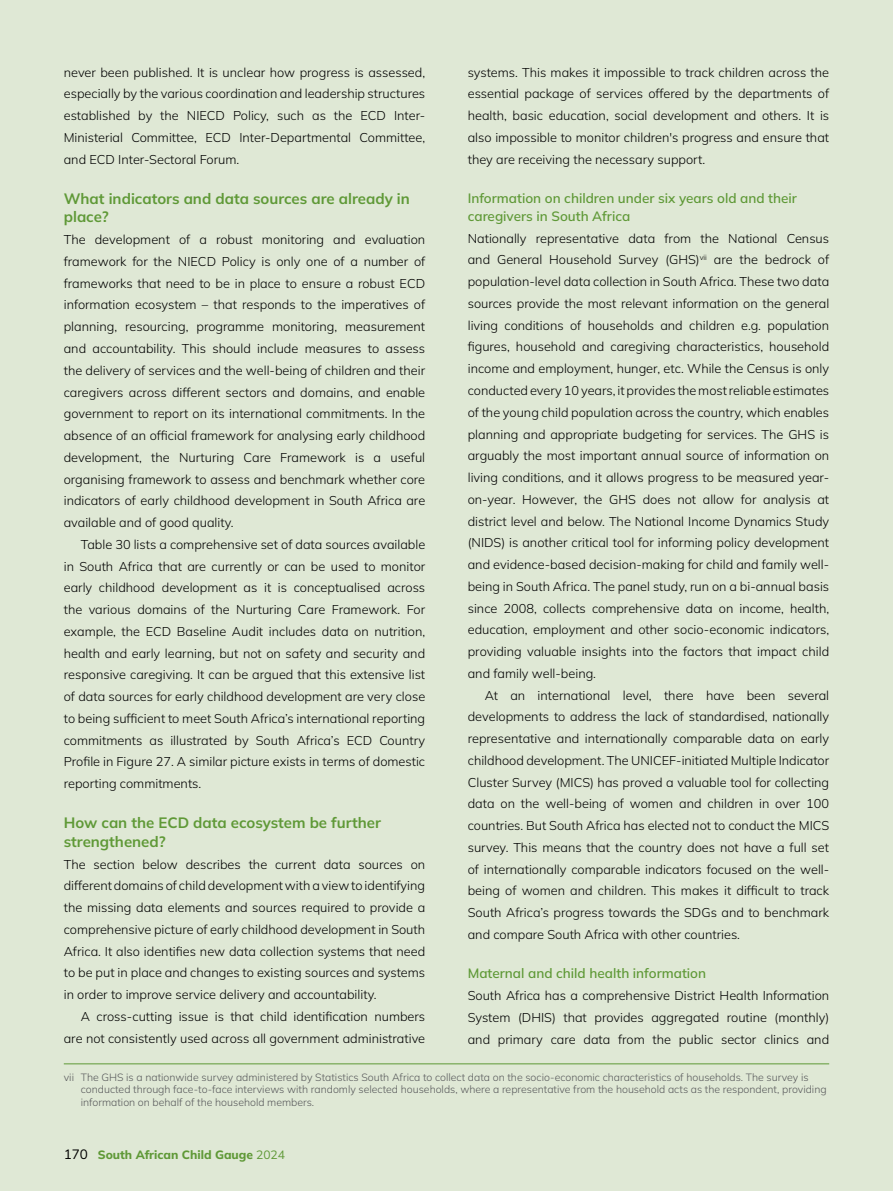
<style>
.page{position:relative;width:893px;height:1191px;background:#dfe8d5}
.page>*{position:absolute;margin:0;border:0;box-sizing:border-box;transform-origin:0 0}
.t1{font:700 15px/18.8px "Mulish";color:#5f9937}
.t2{font:600 13.5px/18px "Mulish";color:#5f9937}
.t3{font:300 12.75px/21.8px "Mulish";color:#000;text-align:justify}
.t4{font:800 12px "Mulish";color:#5f9937}
.t5{font:300 10.5px/12.6px "Mulish";color:#58595b}
.s1{font-weight:400;font-size:13.5px;color:#000}
.s2{font-weight:400}
</style>
<div class="page">
<hr style="left:64px;top:1063px;width:765px;height:1px;background:#5f9937">
<p class="t3" style="left:64px;top:61px;width:363px">never been published. It is unclear how progress is assessed, especially by the various coordination and leadership structures established by the NIECD Policy, such as the ECD Inter-Ministerial Committee, ECD Inter-Departmental Committee, and ECD Inter-Sectoral Forum.</p>
<p class="t1" style="left:64px;top:188px;width:348px">What indicators and data sources are already in place?</p>
<p class="t3" style="left:64px;top:228px;width:363px">The development of a robust monitoring and evaluation framework for the NIECD Policy is only one of a number of frameworks that need to be in place to ensure a robust ECD information ecosystem – that responds to the imperatives of planning, resourcing, programme monitoring, measurement and accountability. This should include measures to assess the delivery of services and the well-being of children and their caregivers across different sectors and domains, and enable government to report on its international commitments. In the absence of an official framework for analysing early childhood development, the Nurturing Care Framework is a useful organising framework to assess and benchmark whether core indicators of early childhood development in South Africa are available and of good quality.</p>
<p class="t3" style="left:64px;top:533px;width:363px;text-indent:17px">Table 30 lists a comprehensive set of data sources available in South Africa that are currently or can be used to monitor early childhood development as it is conceptualised across the various domains of the Nurturing Care Framework. For example, the ECD Baseline Audit includes data on nutrition, health and early learning, but not on safety and security and responsive caregiving. It can be argued that this extensive list of data sources for early childhood development are very close to being sufficient to meet South Africa’s international reporting commitments as illustrated by South Africa’s ECD Country Profile in Figure 27. A similar picture exists in terms of domestic reporting commitments.</p>
<p class="t1" style="left:64px;top:813px;width:319px">How can the ECD data ecosystem be further strengthened?</p>
<p class="t3" style="left:64px;top:853px;width:363px">The section below describes the current data sources on different domains of child development with a view to identifying the missing data elements and sources required to provide a comprehensive picture of early childhood development in South Africa. It also identifies new data collection systems that need to be put in place and changes to existing sources and systems in order to improve service delivery and accountability.</p>
<p class="t3" style="left:64px;top:1005px;width:363px;text-align:right">A cross-cutting issue is that child identification numbers are not consistently used across all government administrative</p>
<p class="t5" style="left:81px;top:1070px;width:747px;text-indent:-17px">vii The GHS is a nationwide survey administered by Statistics South Africa to collect data on the socio-economic characteristics of households. The survey is conducted through face-to-face interviews with randomly selected households, where a representative from the household acts as the respondent, providing information on behalf of the household members.</p>
<p class="t3" style="left:468px;top:61px;width:363px">systems. This makes it impossible to track children across the essential package of services offered by the departments of health, basic education, social development and others. It is also impossible to monitor children's progress and ensure that they are receiving the necessary support.</p>
<p class="t2" style="left:468px;top:189px;width:331px">Information on children under six years old and their caregivers in South Africa</p>
<p class="t3" style="left:468px;top:227px;width:363px">Nationally representative data from the National Census and General Household Survey (GHS)<sup>vii</sup> are the bedrock of population-level data collection in South Africa. These two data sources provide the most relevant information on the general living conditions of households and children e.g. population figures, household and caregiving characteristics, household income and employment, hunger, etc. While the Census is only conducted every 10 years, it provides the most reliable estimates of the young child population across the country, which enables planning and appropriate budgeting for services. The GHS is arguably the most important annual source of information on living conditions, and it allows progress to be measured year&shy;on-year. However, the GHS does not allow for analysis at district level and below. The National Income Dynamics Study (NIDS) is another critical tool for informing policy development and evidence-based decision-making for child and family well&shy;being in South Africa. The panel study, run on a bi-annual basis since 2008, collects comprehensive data on income, health, education, employment and other socio-economic indicators, providing valuable insights into the factors that impact child and family well-being.</p>
<p class="t3" style="left:468px;top:684px;width:363px;text-indent:17px">At an international level, there have been several developments to address the lack of standardised, nationally representative and internationally comparable data on early childhood development. The UNICEF-initiated Multiple Indicator Cluster Survey (MICS) has proved a valuable tool for collecting data on the well-being of women and children in over 100 countries. But South Africa has elected not to conduct the MICS survey. This means that the country does not have a full set of internationally comparable indicators focused on the well&shy;being of women and children. This makes it difficult to track South Africa’s progress towards the SDGs and to benchmark and compare South Africa with other countries.</p>
<p class="t2" style="left:468px;top:964px;width:240px">Maternal and child health information</p>
<p class="t3" style="left:468px;top:984px;width:363px">South Africa has a comprehensive District Health Information System (DHIS) that provides aggregated routine (monthly) and primary care data from the public sector clinics and</p>
<p class="t4" style="left:64px;top:1146px;width:223px"><span class="s1">170</span> South African Child Gauge <span class="s2">2024</span></p>
</div>
